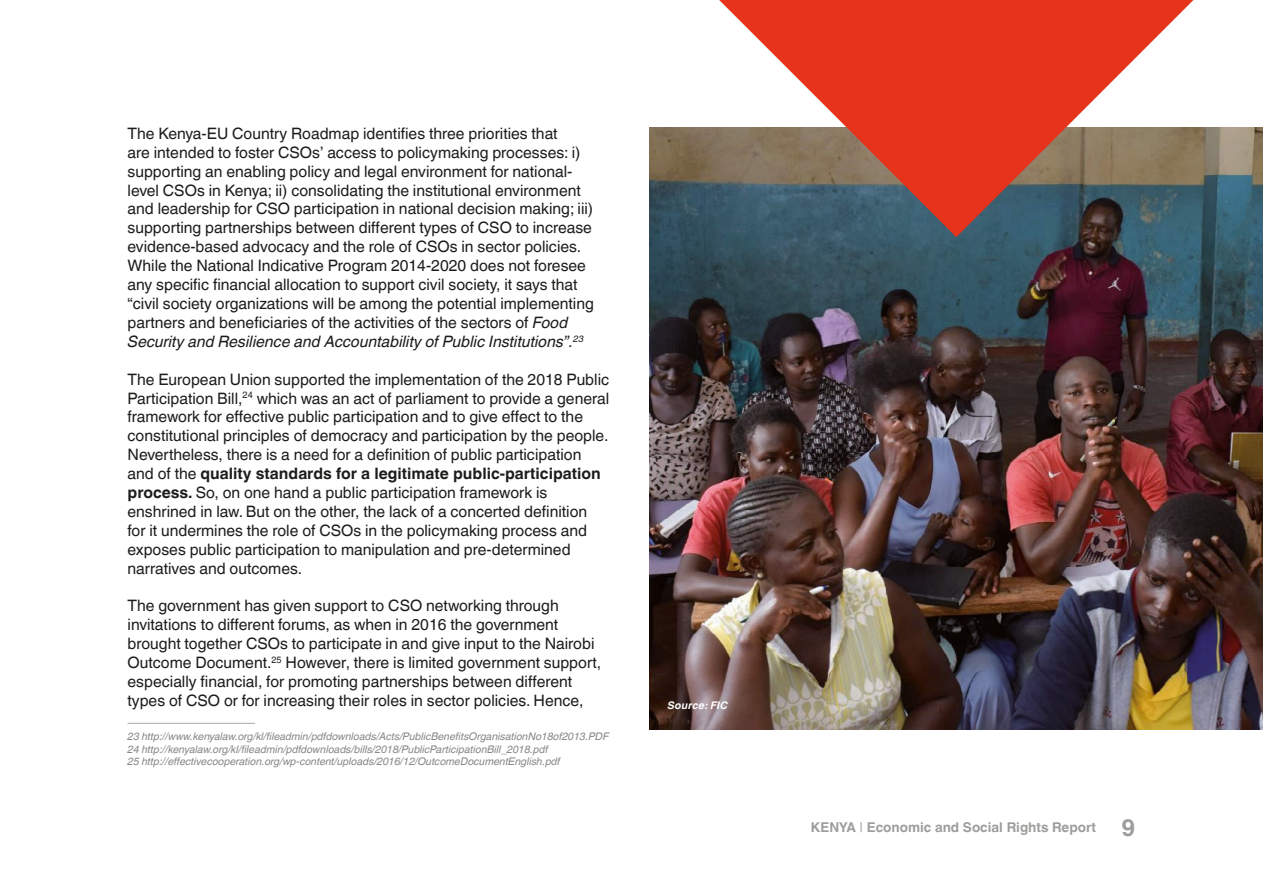
<style>
.page{position:relative;width:1263px;height:893px;background:#fff}
.page>*{position:absolute;margin:0;border:0;box-sizing:border-box;transform-origin:0 0}
.t1{font:15.75px/18.9px "Helvetica World";color:#1d1d1b}
.t2{font:700 13.5px "Helvetica World";color:#9d9d9c}
.t3{font:italic 10.5px/12.6px "Helvetica World";color:#878787}
.t4{font:italic 700 10.5px "Helvetica World";letter-spacing:.02em;color:#fff}
.s1{font-style:italic}
.s2{font-weight:700}
.s3{font-weight:400}
.s4{font-size:24px}
</style>
<div class="page">
<img style="left:649px;top:128px;width:614px;height:601px">
<hr style="left:128px;top:723px;width:127px;height:1px;background:#b3b2b2">
<svg style="left:719px;top:0;width:474px;height:237px;background:#b96356"></svg>
<p class="t1" style="left:128px;top:124px;width:468px">The Kenya-EU Country Roadmap identifies three priorities that<br>are intended to foster CSOs’ access to policymaking processes: i) supporting an enabling policy and legal environment for national&shy;level CSOs in Kenya; ii) consolidating the institutional environment and leadership for CSO participation in national decision making; iii) supporting partnerships between different types of CSO to increase evidence-based advocacy and the role of CSOs in sector policies.<br>While the National Indicative Program 2014-2020 does not foresee any specific financial allocation to support civil society, it says that “civil society organizations will be among the potential implementing partners and beneficiaries of the activities of the sectors of <span class="s1">Food Security and Resilience and Accountability of Public Institutions”.</span><sup>23</sup></p>
<p class="t1" style="left:128px;top:370px;width:483px">The European Union supported the implementation of the 2018 Public Participation Bill,<sup>24</sup> which was an act of parliament to provide a general framework for effective public participation and to give effect to the constitutional principles of democracy and participation by the people.<br>Nevertheless, there is a need for a definition of public participation and of the <span class="s2">quality standards for a legitimate public-participation process.</span> So, on one hand a public participation framework is enshrined in law. But on the other, the lack of a concerted definition<br>for it undermines the role of CSOs in the policymaking process and exposes public participation to manipulation and pre-determined narratives and outcomes.</p>
<p class="t1" style="left:128px;top:596px;width:475px">The government has given support to CSO networking through invitations to different forums, as when in 2016 the government brought together CSOs to participate in and give input to the Nairobi Outcome Document.<sup>25</sup> However, there is limited government support, especially financial, for promoting partnerships between different types of CSO or for increasing their roles in sector policies. Hence,</p>
<p class="t3" style="left:128px;top:730px;width:483px">23 http://www.kenyalaw.org/kl/fileadmin/pdfdownloads/Acts/PublicBenefitsOrganisationNo18of2013.PDF<br>24 http://kenyalaw.org/kl/fileadmin/pdfdownloads/bills/2018/PublicParticipationBill_2018.pdf<br>25 http://effectivecooperation.org/wp-content/uploads/2016/12/OutcomeDocumentEnglish.pdf</p>
<p class="t4" style="left:668px;top:699px;width:62px">Source: FIC</p>
<p class="t2" style="left:811px;top:819px;width:326px">KENYA <span class="s3">|</span> Economic and Social Rights Report <span class="s4">9</span></p>
</div>
